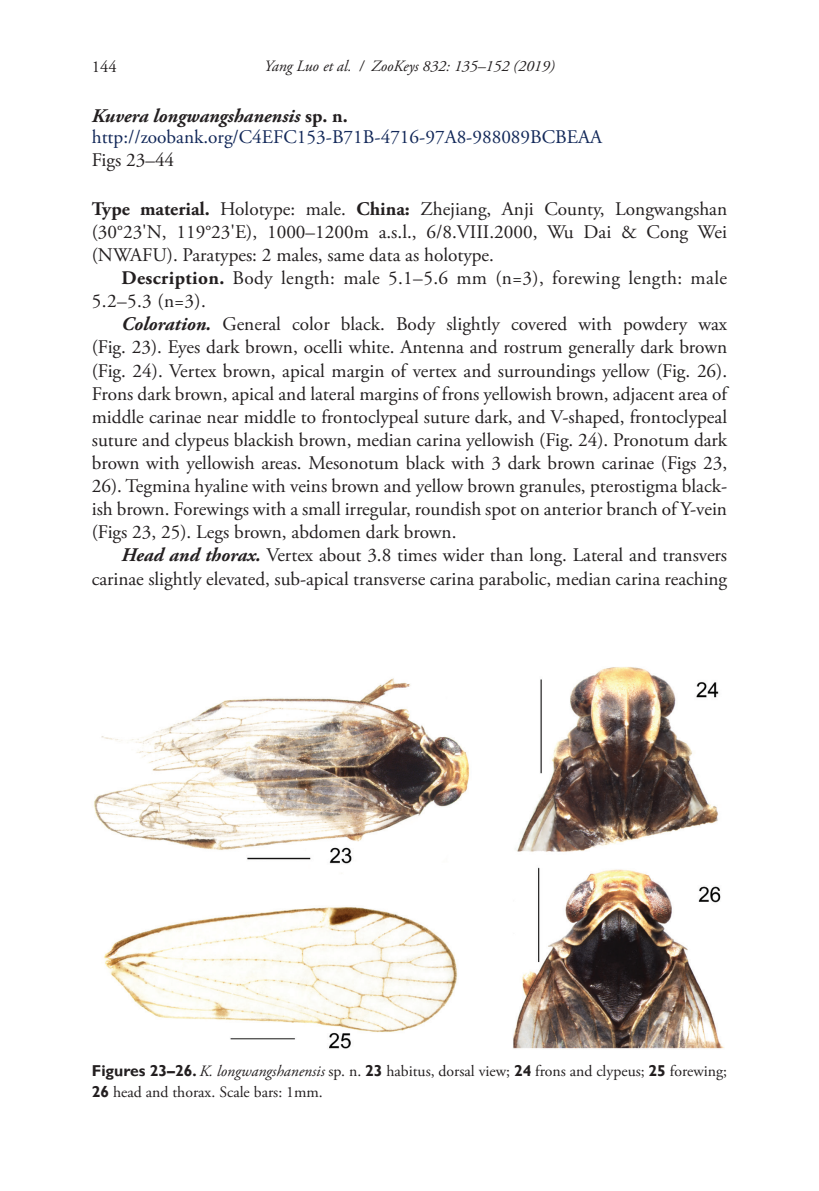
<style>
.page{position:relative;width:819px;height:1191px;background:#fff}
.page>*{position:absolute;margin:0;border:0;box-sizing:border-box;transform-origin:0 0}
.normal_0{font:19.25px/23.1px "Adobe Garamond Pro";color:#231f20;text-align:justify}
.normal_0-2{font:19.25px/23.1px "Adobe Garamond Pro";letter-spacing:.02em;color:#231f20}
.taxon_lsid{font:19.25px "Adobe Garamond Pro";color:#122859}
.TAXON_TREATMENT{font:italic 700 19.25px "Adobe Garamond Pro";color:#231f20}
.taxon_-_figs_under_t{font:19.25px "Adobe Garamond Pro";color:#231f20}
.t1{font:16.62px "Adobe Garamond Pro";color:#231f20}
.FIG{font:15.75px/21px "Adobe Garamond Pro";color:#231f20}
.t2{font:italic 15.75px "Adobe Garamond Pro";color:#231f20}
.s1{font-style:normal}
.s2{font-weight:700}
.s3{font-weight:700;font-style:italic}
.s4{font-family:"Gill Sans";font-weight:700}
.s5{font-style:italic}
</style>
<div class="page">
<img style="left:94px;top:667px;width:631px;height:382px">
<p class="t1" style="left:92px;top:56px;width:26px">144</p>
<p class="t2" style="left:264px;top:57px;width:292px">Yang Luo et al. / ZooKeys 832: 135–152 (2019)</p>
<p class="TAXON_TREATMENT" style="left:92px;top:105px;width:257px">Kuvera longwangshanensis <span class="s1">sp. n.</span></p>
<p class="taxon_lsid" style="left:92px;top:126px;width:512px">http://zoobank.org/C4EFC153-B71B-4716-97A8-988089BCBEAA</p>
<p class="taxon_-_figs_under_t" style="left:92px;top:149px;width:84px">Figs 23–44</p>
<p class="normal_0" style="left:92px;top:198px;width:636px"><span class="s2">Type material.</span> Holotype: male. <span class="s2">China:</span> Zhejiang, Anji County, Longwangshan (30°23'N, 119°23'E), 1000–1200m a.s.l., 6/8.VIII.2000, Wu Dai &amp; Cong Wei (NWAFU). Paratypes: 2 males, same data as holotype.</p>
<p class="normal_0-2" style="left:92px;top:267px;width:636px;text-indent:30px"><span class="s2">Description.</span> Body length: male 5.1–5.6 mm (n=3), forewing length: male<br>5.2–5.3 (n=3).</p>
<p class="normal_0" style="left:92px;top:313px;width:637px;text-indent:30px"><span class="s3">Coloration.</span> General color black. Body slightly covered with powdery wax (Fig. 23). Eyes dark brown, ocelli white. Antenna and rostrum generally dark brown (Fig. 24). Vertex brown, apical margin of vertex and surroundings yellow (Fig. 26).<br>Frons dark brown, apical and lateral margins of frons yellowish brown, adjacent area of middle carinae near middle to frontoclypeal suture dark, and V-shaped, frontoclypeal suture and clypeus blackish brown, median carina yellowish (Fig. 24). Pronotum dark brown with yellowish areas. Mesonotum black with 3 dark brown carinae (Figs 23, 26). Tegmina hyaline with veins brown and yellow brown granules, pterostigma black&shy;ish brown. Forewings with a small irregular, roundish spot on anterior branch of Y-vein (Figs 23, 25). Legs brown, abdomen dark brown.</p>
<p class="normal_0" style="left:92px;top:544px;width:637px;text-align:right"><span class="s3">Head and thorax.</span> Vertex about 3.8 times wider than long. Lateral and transvers carinae slightly elevated, sub-apical transverse carina parabolic, median carina reaching</p>
<p class="FIG" style="left:92px;top:1060px;width:636px"><span class="s4">Figures 23–26.</span> <span class="s5">K. longwangshanensis</span> sp. n. <span class="s4">23</span> habitus, dorsal view; <span class="s4">24</span> frons and clypeus; <span class="s4">25</span> forewing;<br><span class="s4">26</span> head and thorax. Scale bars: 1mm.</p>
</div>
